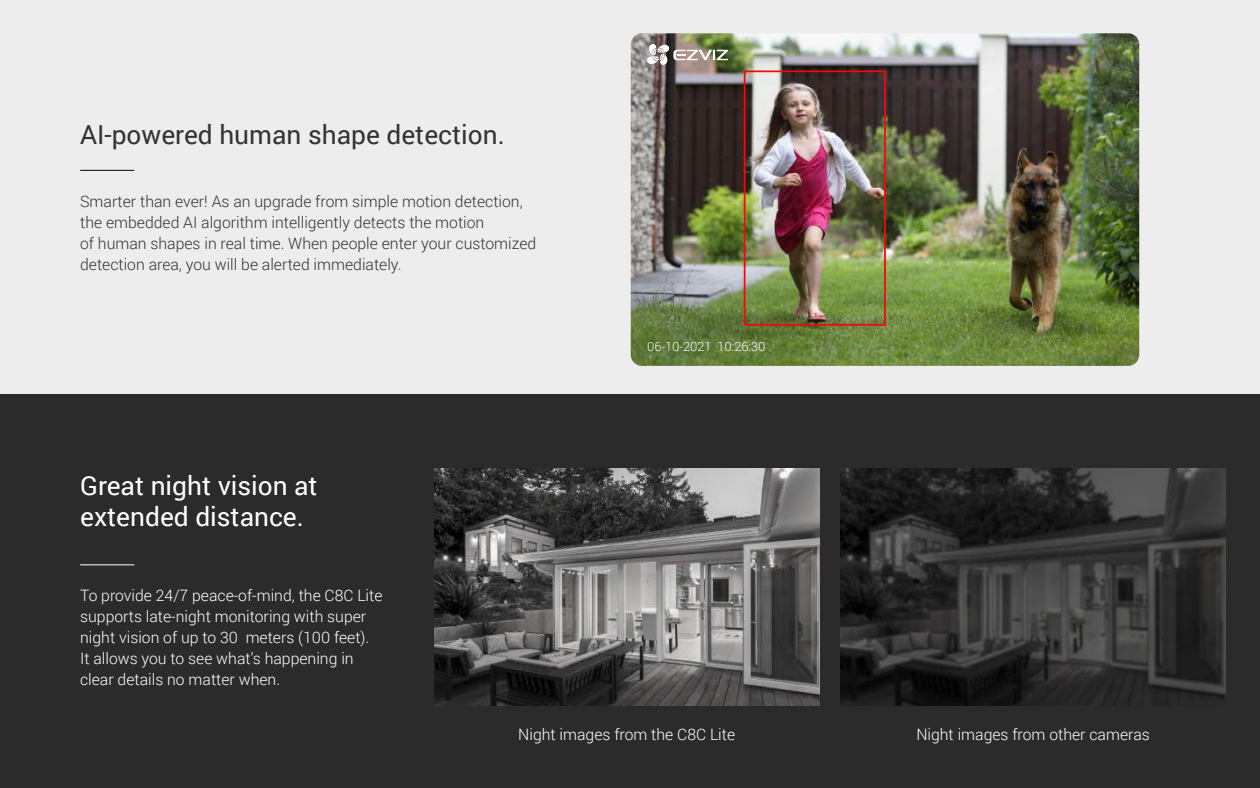
<style>
.page{position:relative;width:1260px;height:788px;background:#fff}
.page>*{position:absolute;margin:0;border:0;box-sizing:border-box;transform-origin:0 0}
.t1{font:26.25px/31.5px "Roboto";color:#fff}
.t2{font:26.25px "Roboto";color:#333}
.t3{font:300 15.75px/21px "Roboto";color:#fff}
.t4{font:300 15.75px/21px "Roboto";color:#333}
.t5{font:300 12.6px "Roboto";color:#fff}
</style>
<div class="page">
<div style="left:0;top:394px;width:1260px;height:394px;background:#2b2b2b"></div>
<img style="left:434px;top:468px;width:385px;height:237px">
<img style="left:840px;top:468px;width:386px;height:237px">
<hr style="left:80px;top:564px;width:54px;height:1px;background:#fff">
<div style="left:0;top:0;width:1260px;height:394px;background:#ededed"></div>
<hr style="left:80px;top:170px;width:54px;height:1px;background:#050505">
<img style="left:631px;top:33px;width:508px;height:333px">
<svg style="left:647px;top:44px;width:81px;height:21px;background:#9e988b"></svg>
<div style="left:744px;top:70px;width:142px;height:256px;border:2px solid #f70707"></div>
<h1 class="t2" style="left:80px;top:116px;width:426px">AI-powered human shape detection.</h1>
<p class="t4" style="left:80px;top:190px;width:458px">Smarter than ever! As an upgrade from simple motion detection, the embedded AI algorithm intelligently detects the motion<br>of human shapes in real time. When people enter your customized detection area, you will be alerted immediately.</p>
<h1 class="t1" style="left:80px;top:468px;width:239px">Great night vision at extended distance.</h1>
<p class="t3" style="left:80px;top:584px;width:304px">To provide 24/7 peace-of-mind, the C8C Lite supports late-night monitoring with super night vision of up to 30 meters (100 feet).<br>It allows you to see what’s happening in clear details no matter when.</p>
<p class="t5" style="left:647px;top:337px;width:120px">06-10-2021 10:26:30</p>
<p class="t3" style="left:518px;top:723px;width:218px">Night images from the C8C Lite</p>
<p class="t3" style="left:916px;top:723px;width:235px">Night images from other cameras</p>
</div>
